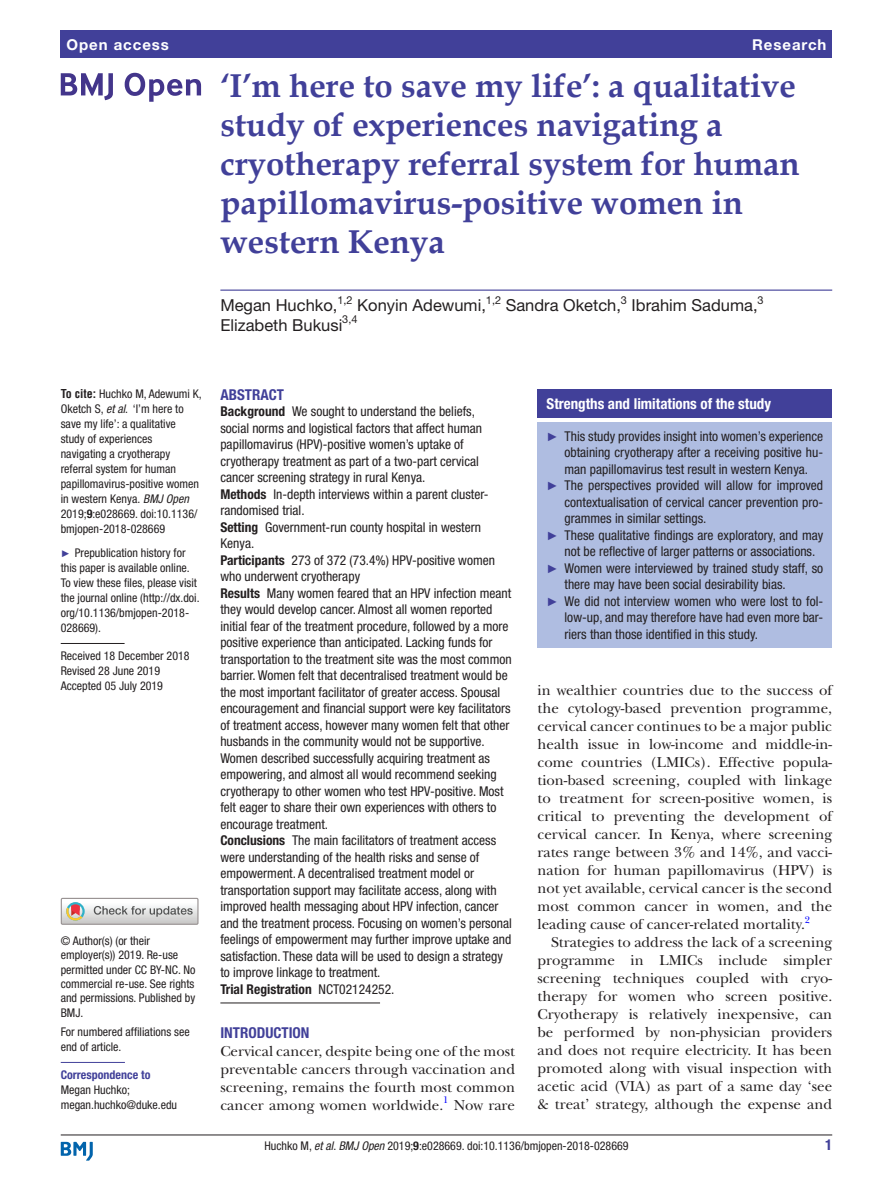
<style>
.page{position:relative;width:893px;height:1191px;background:#fff}
.page>*{position:absolute;margin:0;border:0;box-sizing:border-box;transform-origin:0 0}
.t1{font:700 33px/39px "Book Antiqua";color:#414099}
.t2{font:16.5px "Helvetica Neue LT Std";color:#231f20}
.t3{font:15px/18px "New Baskerville";color:#231f20;text-align:justify}
.t4{font:700 condensed 15px "Helvetica Neue LT Std";color:#fff}
.t5{font:700 condensed 15px "Helvetica Neue LT Std";color:#414099}
.t6{font:700 15px "Helvetica Neue LT Std";letter-spacing:.065em;color:#fff}
.t7{font:condensed 13.5px/16.5px "Helvetica Neue LT Std";color:#231f20}
.t8{font:condensed 12px/15px "Helvetica Neue LT Std";color:#231f20}
.t9{font:700 condensed 12px "Helvetica Neue LT Std";color:#414099}
.t10{font:10.95px "Helvetica Neue LT Std";color:#231f20}
.s1{font-family:"Helvetica LT Std";font-weight:700}
.s2{font-style:italic}
.s3{font-weight:700}
.s4{font-family:"Arial";font-stretch:normal;font-size:9.75px;color:#414099}
.s5{font-family:"Arial";font-stretch:normal;font-size:12px;color:#414099}
</style>
<div class="page">
<hr style="left:61px;top:1134px;width:771px;height:1px;background:#231f20">
<svg style="left:61px;top:1141px;width:32px;height:19px"></svg>
<div style="left:61px;top:31px;width:771px;height:27px;background:#414099"></div>
<hr style="left:220px;top:289px;width:612px;height:2px;background:#414099">
<hr style="left:61px;top:643px;width:64px;height:1px;background:#231f20">
<hr style="left:61px;top:1062px;width:64px;height:1px;background:#414099">
<svg style="left:61px;top:73px;width:52px;height:27px"></svg>
<svg style="left:125px;top:73px;width:76px;height:29px"></svg>
<div style="left:61px;top:897px;width:138px;height:27px;border:1px solid #969090"></div>
<svg style="left:61px;top:898px;width:137px;height:26px"></svg>
<hr style="left:220px;top:1002px;width:160px;height:1px;background:#231f20">
<div style="left:538px;top:389px;width:294px;height:29px;background:#414099"></div>
<div style="left:538px;top:422px;width:294px;height:225px;background:#afbde1"></div>
<p class="t6" style="left:66px;top:35px;width:104px">Open access</p>
<p class="t6" style="left:752px;top:35px;width:76px">Research</p>
<h1 class="t1" style="left:220px;top:66px;width:581px">‘I’m here to save my life’: a qualitative study of experiences navigating a cryotherapy referral system for human papillomavirus-positive women in western Kenya</h1>
<p class="t2" style="left:220px;top:296px;width:119px">Megan Huchko,</p>
<p class="t10" style="left:337px;top:293px;width:17px">1,2</p>
<p class="t2" style="left:357px;top:296px;width:130px">Konyin Adewumi,</p>
<p class="t10" style="left:486px;top:293px;width:17px">1,2</p>
<p class="t2" style="left:506px;top:296px;width:117px">Sandra Oketch,</p>
<p class="t10" style="left:621px;top:293px;width:8px">3</p>
<p class="t2" style="left:632px;top:296px;width:127px">Ibrahim Saduma,</p>
<p class="t10" style="left:758px;top:293px;width:8px">3</p>
<p class="t2" style="left:220px;top:315px;width:123px">Elizabeth Bukusi</p>
<p class="t10" style="left:342px;top:313px;width:17px">3,4</p>
<p class="t8" style="left:61px;top:386px;width:143px"><span class="s1">To cite:</span> Huchko M, Adewumi K,<br>Oketch S, <span class="s2">et al</span>. ‘I’m here to save my life’: a qualitative study of experiences<br>navigating a cryotherapy referral system for human papillomavirus-positive women in western Kenya. <span class="s2">BMJ Open<br></span>2019;<span class="s3">9</span>:e028669. doi:10.1136/ bmjopen-2018-028669</p>
<p class="t8" style="left:61px;top:545px;width:140px"><span class="s4">►</span> Prepublication history for this paper is available online.<br>To view these files, please visit the journal online (http://dx.doi. org/10.1136/bmjopen-2018-<br>028669).</p>
<p class="t8" style="left:61px;top:648px;width:130px">Received 18 December 2018<br>Revised 28 June 2019<br>Accepted 05 July 2019</p>
<p class="t8" style="left:61px;top:933px;width:136px;line-height:14.4px">© Author(s) (or their employer(s)) 2019. Re-use permitted under CC BY-NC. No commercial re-use. See rights and permissions. Published by<br>BMJ.</p>
<p class="t8" style="left:61px;top:1024px;width:130px">For numbered affiliations see end of article.</p>
<p class="t9" style="left:61px;top:1067px;width:91px">Correspondence to</p>
<p class="t8" style="left:61px;top:1082px;width:118px">Megan Huchko; megan.huchko@duke.edu</p>
<p class="t5" style="left:220px;top:385px;width:65px">Abstract</p>
<p class="t7" style="left:220px;top:403px;width:293px"><span class="s3">Background</span> We sought to understand the beliefs,<br>social norms and logistical factors that affect human papillomavirus (HPV)-positive women’s uptake of cryotherapy treatment as part of a two-part cervical cancer screening strategy in rural Kenya.<br><span class="s3">Methods</span> In-depth interviews within a parent cluster&shy;randomised trial.<br><span class="s3">Setting</span> Government-run county hospital in western Kenya.<br><span class="s3">Participants</span> 273 of 372 (73.4%) HPV-positive women who underwent cryotherapy<br><span class="s3">Results</span> Many women feared that an HPV infection meant they would develop cancer. Almost all women reported initial fear of the treatment procedure, followed by a more positive experience than anticipated. Lacking funds for transportation to the treatment site was the most common barrier. Women felt that decentralised treatment would be the most important facilitator of greater access. Spousal encouragement and financial support were key facilitators of treatment access, however many women felt that other husbands in the community would not be supportive.<br>Women described successfully acquiring treatment as empowering, and almost all would recommend seeking cryotherapy to other women who test HPV-positive. Most felt eager to share their own experiences with others to encourage treatment.<br><span class="s3">Conclusions</span> The main facilitators of treatment access were understanding of the health risks and sense of empowerment. A decentralised treatment model or transportation support may facilitate access, along with improved health messaging about HPV infection, cancer and the treatment process. Focusing on women’s personal feelings of empowerment may further improve uptake and satisfaction. These data will be used to design a strategy to improve linkage to treatment.<br><span class="s3">Trial Registration</span> NCT02124252.</p>
<p class="t5" style="left:220px;top:1023px;width:91px">Introduction</p>
<p class="t3" style="left:220px;top:1041px;width:296px">Cervical cancer, despite being one of the most preventable cancers through vaccination and screening, remains the fourth most common cancer among women worldwide.<sup>1</sup> Now rare</p>
<p class="t4" style="left:547px;top:394px;width:226px">Strengths and limitations of the study</p>
<p class="t7" style="left:547px;top:427px;width:278px"><span class="s5">►</span> This study provides insight into women’s experience</p>
<p class="t7" style="left:565px;top:444px;width:260px">obtaining cryotherapy after a receiving positive hu-</p>
<p class="t7" style="left:565px;top:460px;width:245px">man papillomavirus test result in western Kenya.</p>
<p class="t7" style="left:547px;top:477px;width:278px"><span class="s5">►</span> The perspectives provided will allow for improved</p>
<p class="t7" style="left:565px;top:493px;width:260px">contextualisation of cervical cancer prevention pro-</p>
<p class="t7" style="left:565px;top:510px;width:143px">grammes in similar settings.</p>
<p class="t7" style="left:547px;top:526px;width:278px"><span class="s5">►</span> These qualitative findings are exploratory, and may</p>
<p class="t7" style="left:565px;top:543px;width:252px">not be reflective of larger patterns or associations.</p>
<p class="t7" style="left:547px;top:559px;width:278px"><span class="s5">►</span> Women were interviewed by trained study staff, so</p>
<p class="t7" style="left:565px;top:576px;width:223px">there may have been social desirability bias.</p>
<p class="t7" style="left:547px;top:592px;width:278px"><span class="s5">►</span> We did not interview women who were lost to fol-</p>
<p class="t7" style="left:565px;top:609px;width:260px">low-up, and may therefore have had even more bar-</p>
<p class="t7" style="left:565px;top:625px;width:195px">riers than those identified in this study.</p>
<p class="t3" style="left:538px;top:681px;width:296px">in wealthier countries due to the success of the cytology-based prevention programme, cervical cancer continues to be a major public health issue in low-income and middle-in&shy;come countries (LMICs). Effective popula&shy;tion-based screening, coupled with linkage to treatment for screen-positive women, is critical to preventing the development of cervical cancer. In Kenya, where screening rates range between 3% and 14%, and vacci&shy;nation for human papillomavirus (HPV) is not yet available, cervical cancer is the second most common cancer in women, and the leading cause of cancer-related mortality.<sup>2</sup></p>
<p class="t3" style="left:538px;top:933px;width:296px;text-indent:14px">Strategies to address the lack of a screening programme in LMICs include simpler screening techniques coupled with cryo&shy;therapy for women who screen positive.<br>Cryotherapy is relatively inexpensive, can be performed by non-physician providers and does not require electricity. It has been promoted along with visual inspection with acetic acid (VIA) as part of a same day ‘see &amp; treat’ strategy, although the expense and</p>
<p class="t8" style="left:264px;top:1137px;width:366px">Huchko M, <span class="s2">et al</span>. <span class="s2">BMJ Open</span> 2019;<span class="s3">9</span>:e028669. doi:10.1136/bmjopen-2018-028669</p>
<p class="t5" style="left:825px;top:1135px;width:9px">1</p>
</div>
